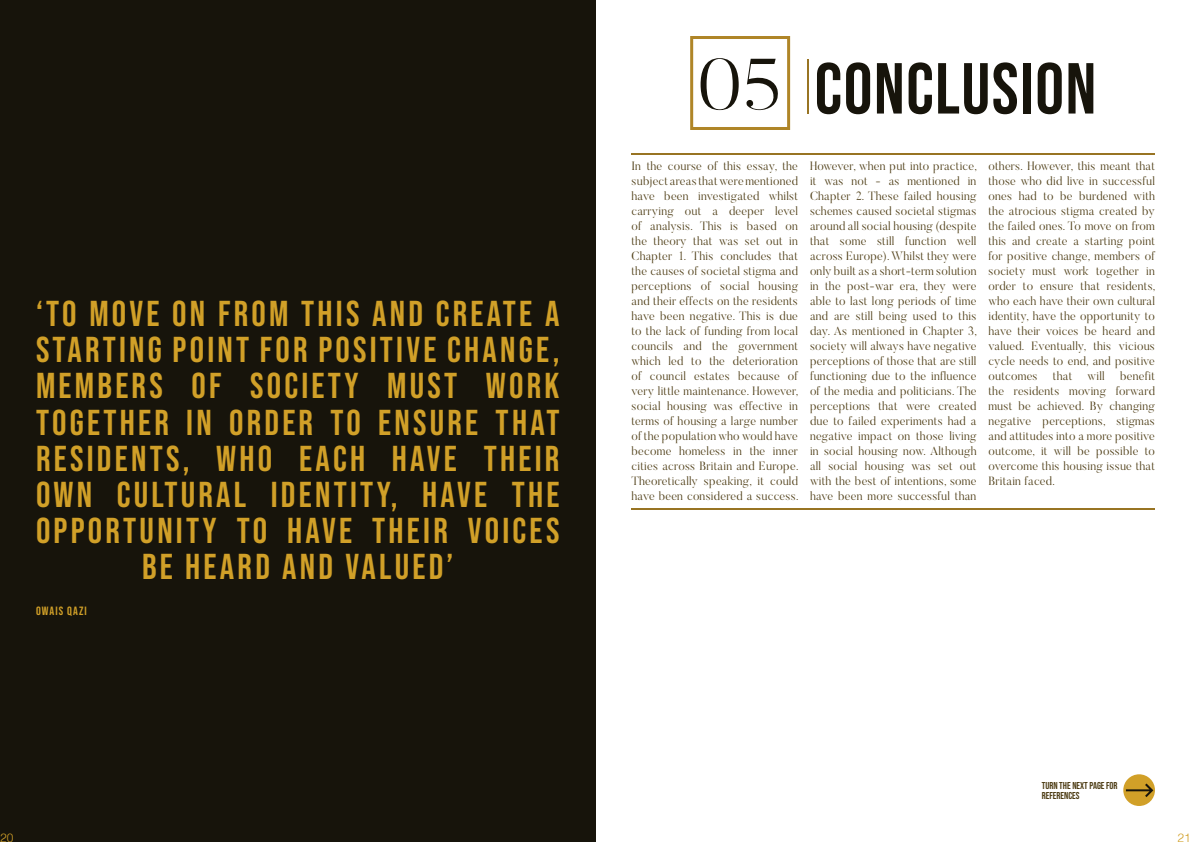
<style>
.page{position:relative;width:1191px;height:842px;background:#fff}
.page>*{position:absolute;margin:0;border:0;box-sizing:border-box;transform-origin:0 0}
.t1{font:72px "Bebas Neue";letter-spacing:.02em;color:#17140b}
.t2{font:300 72px "Butler";color:#17140b}
.t3{font:36px/36px "Bebas Neue";letter-spacing:.09em;color:#d1a028;text-align:center}
.t4{font:300 12px/15px "Butler";letter-spacing:.02em;color:#4d3c14;text-align:justify}
.t5{font:12px "Bebas Neue";letter-spacing:.09em;color:#d1a028}
.t6{font:300 12px "Helvetica";color:#d1a028}
.t7{font:10px/10px "Bebas Neue";color:#4d3c14}
</style>
<div class="page">
<div style="left:0;top:0;width:595px;height:842px;background:#17140b"></div>
<hr style="left:631px;top:153px;width:524px;height:2px;background:#987423">
<hr style="left:631px;top:508px;width:524px;height:2px;background:#987423">
<div style="left:690px;top:36px;width:100px;height:94px;border:3px solid #af8527"></div>
<hr style="left:807px;top:60px;width:2px;height:54px;background:#987423">
<div style="left:1123px;top:774px;width:32px;height:32px;background:#d1a028;border-radius:50%"></div>
<svg style="left:1126px;top:783px;width:27px;height:14px"></svg>
<p class="t3" style="left:36px;top:296px;width:525px">‘TO MOVE ON FROM THIS AND CREATE A<br>STARTING POINT FOR POSITIVE CHANGE,<br>MEMBERS OF SOCIETY MUST WORK<br>TOGETHER IN ORDER TO ENSURE THAT<br>RESIDENTS, WHO EACH HAVE THEIR<br>OWN CULTURAL IDENTITY, HAVE THE<br>OPPORTUNITY TO HAVE THEIR VOICES<br>BE HEARD AND VALUED’</p>
<p class="t5" style="left:36px;top:604px;width:52px">OWAIS QAZI</p>
<p class="t2" style="left:698px;top:39px;width:85px">05</p>
<p class="t1" style="left:814px;top:48px;width:283px">CONCLUSION</p>
<p class="t4" style="left:631px;top:159px;width:168px">In the course of this essay, the subject areas that were mentioned have been investigated whilst carrying out a deeper level of analysis. This is based on the theory that was set out in Chapter 1. This concludes that the causes of societal stigma and perceptions of social housing and their effects on the residents have been negative. This is due to the lack of funding from local councils and the government which led to the deterioration of council estates because of very little maintenance. However, social housing was effective in terms of housing a large number of the population who would have become homeless in the inner cities across Britain and Europe.<br>Theoretically speaking, it could have been considered a success.</p>
<p class="t4" style="left:810px;top:159px;width:168px">However, when put into practice, it was not - as mentioned in Chapter 2. These failed housing schemes caused societal stigmas around all social housing (despite that some still function well across Europe). Whilst they were only built as a short-term solution in the post-war era, they were able to last long periods of time and are still being used to this day. As mentioned in Chapter 3, society will always have negative perceptions of those that are still functioning due to the influence of the media and politicians. The perceptions that were created due to failed experiments had a negative impact on those living in social housing now. Although all social housing was set out with the best of intentions, some have been more successful than</p>
<p class="t4" style="left:988px;top:159px;width:168px">others. However, this meant that those who did live in successful ones had to be burdened with the atrocious stigma created by the failed ones. To move on from this and create a starting point for positive change, members of society must work together in order to ensure that residents, who each have their own cultural identity, have the opportunity to have their voices be heard and valued. Eventually, this vicious cycle needs to end, and positive outcomes</p>
<p class="t4" style="left:988px;top:369px;width:168px;text-indent:132px">benefit the residents moving forward must be achieved. By changing negative perceptions, stigmas and attitudes into a more positive outcome, it will be possible to overcome this housing issue that Britain faced.</p>
<p class="t4" style="left:1053px;top:369px;width:21px">that</p>
<p class="t4" style="left:1087px;top:369px;width:19px">will</p>
<p class="t7" style="left:1041px;top:780px;width:77px">TURN THE NEXT PAGE FOR<br>REFERENCES</p>
<p class="t6" style="left:0;top:827px;width:15px">20</p>
<p class="t6" style="left:1177px;top:827px;width:15px">21</p>
</div>
